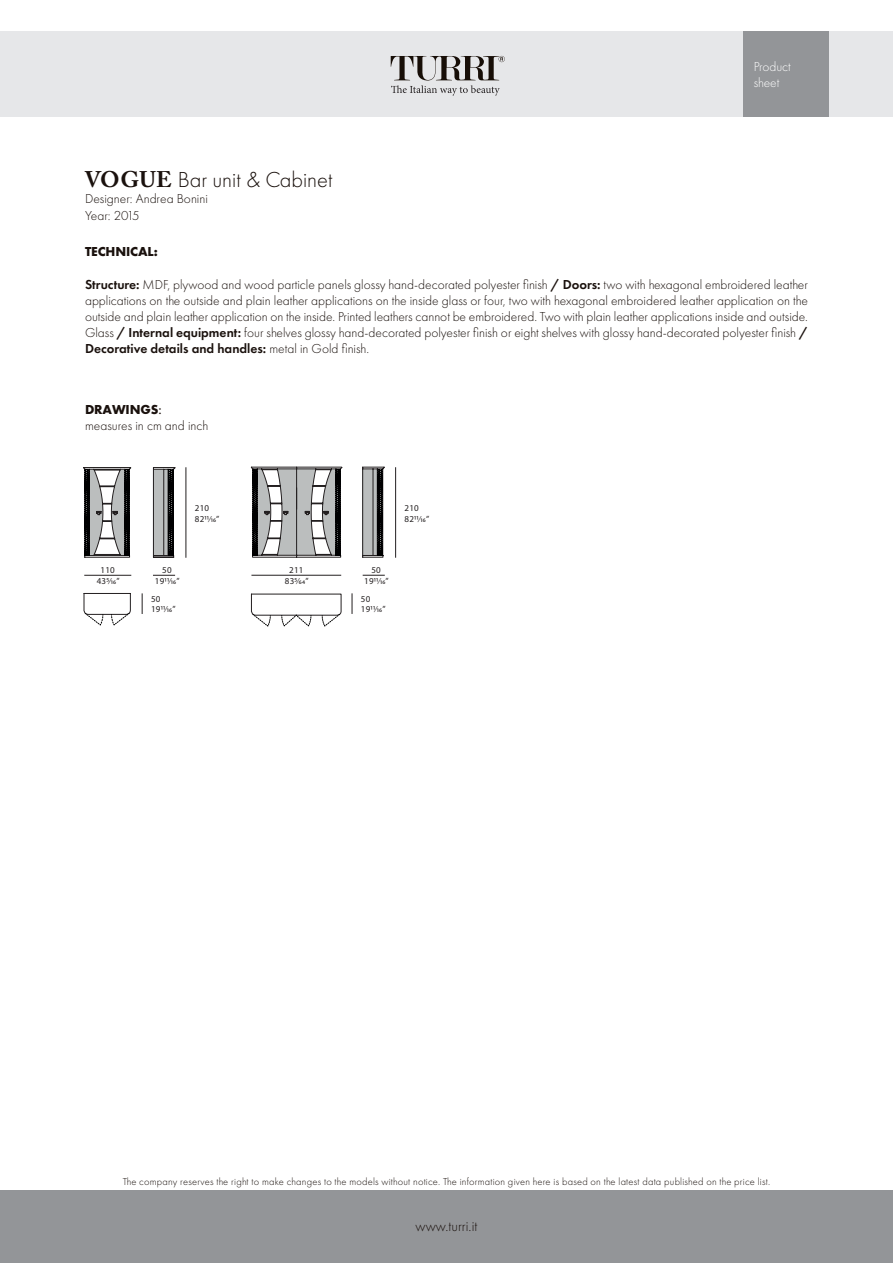
<style>
.page{position:relative;width:893px;height:1263px;background:#fff}
.page>*{position:absolute;margin:0;border:0;box-sizing:border-box;transform-origin:0 0}
.t1{font:300 22.5px "Futura PT";color:#1a110d}
.t2{font:300 15px "Futura PT";color:#1a110d}
.t3{font:300 13.5px/16.2px "Futura PT";color:#1a110d;text-align:justify}
.t4{font:700 13.5px "Futura PT";letter-spacing:-.01em;color:#1a110d}
.t5{font:300 13.5px/16.2px "Futura PT";color:#fff}
.t6{font:300 13.5px "Futura PT";letter-spacing:-.04em;color:#1a110d}
.t7{font:300 10.5px "Futura PT";letter-spacing:.02em;color:#1a110d}
.t8{font:9px "Myriad Pro";letter-spacing:.025em;color:#231f20}
.s1{font-family:"Adobe Caslon Pro";font-weight:700}
.s2{font-weight:600}
.s3{font-weight:500}
</style>
<div class="page">
<div style="left:0;top:32px;width:893px;height:85px;background:#e6e7e9"></div>
<div style="left:0;top:1191px;width:893px;height:72px;background:#939598"></div>
<div style="left:743px;top:32px;width:85px;height:85px;background:#939598"></div>
<svg style="left:391px;top:56px;width:114px;height:40px"></svg>
<svg style="left:250px;top:467px;width:93px;height:91px"></svg>
<svg style="left:250px;top:593px;width:91px;height:33px"></svg>
<svg style="left:362px;top:467px;width:22px;height:91px;background:#797a7b"></svg>
<svg style="left:84px;top:593px;width:47px;height:32px"></svg>
<svg style="left:83px;top:467px;width:103px;height:91px"></svg>
<hr style="left:84px;top:575px;width:47px;height:1px;background:#231f20">
<hr style="left:251px;top:575px;width:90px;height:1px;background:#231f20">
<svg style="left:153px;top:575px;width:22px;height:1px"></svg>
<svg style="left:363px;top:575px;width:22px;height:1px"></svg>
<hr style="left:186px;top:467px;width:1px;height:91px;background:#231f20">
<hr style="left:395px;top:467px;width:1px;height:91px;background:#231f20">
<svg style="left:142px;top:593px;width:1px;height:21px"></svg>
<svg style="left:352px;top:593px;width:1px;height:21px"></svg>
<p class="t1" style="left:85px;top:167px;width:249px"><span class="s1">VOGUE</span> Bar unit &amp; Cabinet</p>
<p class="t3" style="left:85px;top:191px;width:124px">Designer: Andrea Bonini</p>
<p class="t6" style="left:85px;top:207px;width:56px">Year: 2015</p>
<p class="t5" style="left:754px;top:58px;width:39px">Product sheet</p>
<p class="t4" style="left:85px;top:243px;width:74px">TECHNICAL:</p>
<p class="t3" style="left:85px;top:276px;width:724px"><span class="s2">Structure:</span> MDF, plywood and wood particle panels glossy hand-decorated polyester finish <span class="s2">/ Doors:</span> two with hexagonal embroidered leather applications on the outside and plain leather applications on the inside glass or four, two with hexagonal embroidered leather application on the outside and plain leather application on the inside. Printed leathers cannot be embroidered. Two with plain leather applications inside and outside.<br>Glass <span class="s2">/ Internal equipment:</span> four shelves glossy hand-decorated polyester finish or eight shelves with glossy hand-decorated polyester finish <span class="s2">/ Decorative details and handles:</span> metal in Gold finish.</p>
<p class="t4" style="left:85px;top:401px;width:78px">DRAWINGS<span class="s3">:</span></p>
<p class="t3" style="left:85px;top:418px;width:125px">measures in cm and inch</p>
<p class="t8" style="left:195px;top:503px;width:16px">210</p>
<p class="t8" style="left:195px;top:513px;width:26px">8211/16”</p>
<p class="t8" style="left:404px;top:503px;width:16px">210</p>
<p class="t8" style="left:404px;top:513px;width:26px">8211/16”</p>
<p class="t8" style="left:101px;top:564px;width:16px">110</p>
<p class="t8" style="left:97px;top:575px;width:24px">435/16”</p>
<p class="t8" style="left:162px;top:564px;width:11px">50</p>
<p class="t8" style="left:155px;top:575px;width:26px">1911/16”</p>
<p class="t8" style="left:289px;top:564px;width:16px">211</p>
<p class="t8" style="left:285px;top:575px;width:25px">835/64”</p>
<p class="t8" style="left:371px;top:564px;width:11px">50</p>
<p class="t8" style="left:364px;top:575px;width:26px">1911/16”</p>
<p class="t8" style="left:151px;top:593px;width:11px">50</p>
<p class="t8" style="left:151px;top:604px;width:26px">1911/16”</p>
<p class="t8" style="left:361px;top:593px;width:11px">50</p>
<p class="t8" style="left:361px;top:603px;width:26px">1911/16”</p>
<p class="t7" style="left:123px;top:1175px;width:649px">The company reserves the right to make changes to the models without notice. The information given here is based on the latest data published on the price list.</p>
<p class="t2" style="left:416px;top:1218px;width:63px">www.turri.it</p>
</div>
